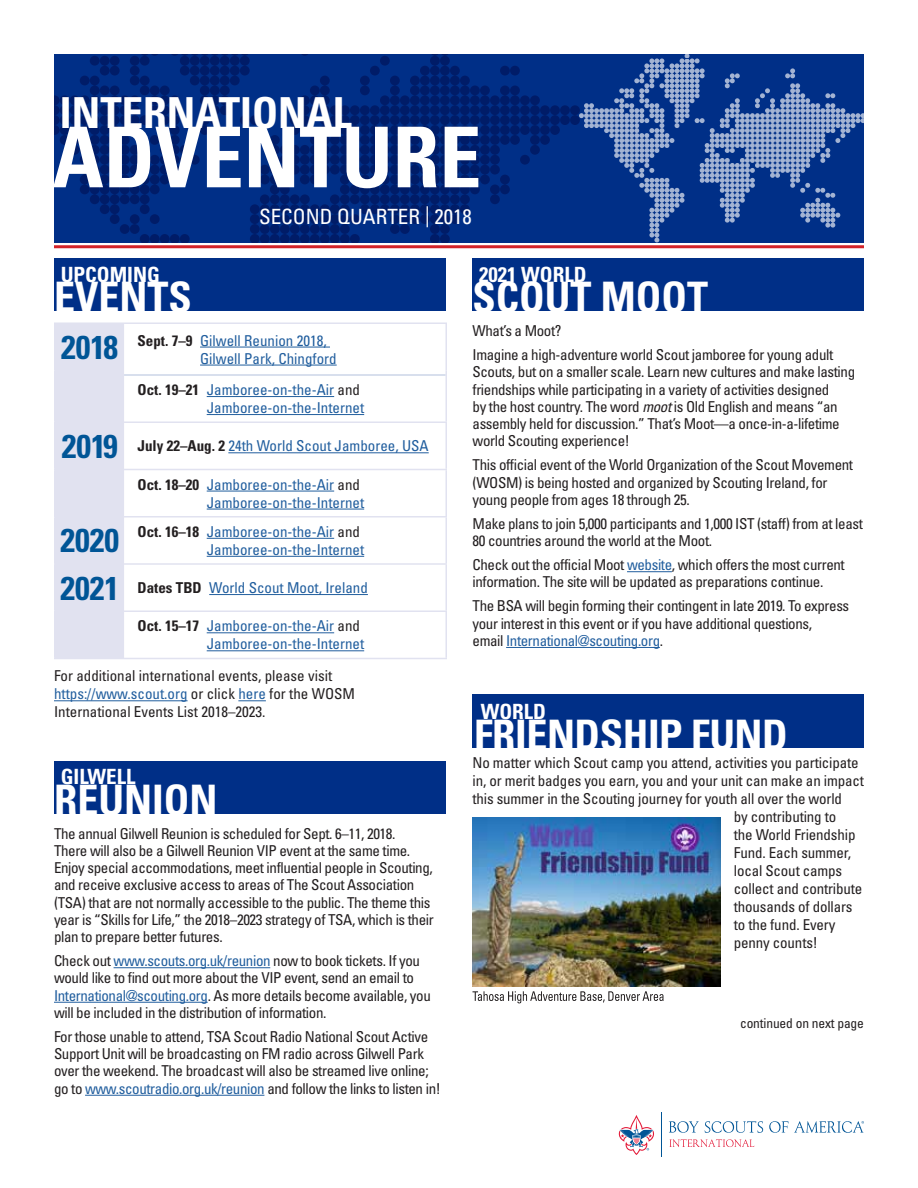
<style>
.page{position:relative;width:918px;height:1188px;background:#fff}
.page>*{position:absolute;margin:0;border:0;box-sizing:border-box;transform-origin:0 0}
.t1{font:700 condensed 83.85px "Univers LT Std";color:#fff}
.t2{font:700 condensed 42.75px "Univers LT Std";color:#fff}
.t3{font:700 condensed 42px "Univers LT Std";color:#fff}
.t4{font:700 condensed 33px "Univers LT Std";color:#005596}
.t5{font:condensed 21px "Univers LT Std";color:#fff}
.t6{font:700 condensed 21px "Univers LT Std";color:#fff}
.t7{font:condensed 15px/17.2px "Univers LT Std";letter-spacing:-.025em;color:#231f20}
.t8{font:condensed 15px/18px "Univers LT Std";color:#215e9e;text-align:right}
.t9{font:condensed 15px/18px "Univers LT Std";color:#231f20}
.t10{font:condensed 13.5px "Univers LT Std";letter-spacing:-.01em;color:#231f20}
.s1{font-weight:700;font-size:33px;color:#005596}
.s2{font-weight:700;color:#231f20}
.s3{color:#231f20}
.s4{color:#215e9e}
.s5{font-style:italic}
</style>
<div class="page">
<hr style="left:54px;top:245px;width:810px;height:3px;background:#d2232a">
<div style="left:54px;top:258px;width:392px;height:53px;background:#002f87"></div>
<div style="left:473px;top:694px;width:391px;height:54px;background:#002f87"></div>
<svg style="left:54px;top:54px;width:525px;height:189px;background:#00277a"></svg>
<svg style="left:579px;top:54px;width:285px;height:189px;background:#29509a"></svg>
<hr style="left:54px;top:700px;width:134px;height:1px;background:#215e9e">
<svg style="left:238px;top:700px;width:28px;height:1px"></svg>
<hr style="left:54px;top:322px;width:70px;height:2px;background:#e1e2f0">
<div style="left:54px;top:324px;width:70px;height:334px;background:#e1e2f0"></div>
<hr style="left:54px;top:375px;width:2px;height:47px;background:#e1e2f0">
<hr style="left:54px;top:422px;width:70px;height:1px;background:#e1e2f0">
<hr style="left:54px;top:423px;width:2px;height:46px;background:#e1e2f0">
<hr style="left:54px;top:469px;width:70px;height:1px;background:#e1e2f0">
<hr style="left:54px;top:470px;width:2px;height:46px;background:#e1e2f0">
<hr style="left:54px;top:516px;width:70px;height:2px;background:#e1e2f0">
<hr style="left:54px;top:518px;width:2px;height:45px;background:#e1e2f0">
<hr style="left:54px;top:563px;width:70px;height:2px;background:#e1e2f0">
<hr style="left:54px;top:565px;width:2px;height:45px;background:#e1e2f0">
<hr style="left:54px;top:610px;width:70px;height:2px;background:#e1e2f0">
<hr style="left:54px;top:612px;width:2px;height:46px;background:#e1e2f0">
<hr style="left:54px;top:658px;width:70px;height:1px;background:#e1e2f0">
<hr style="left:124px;top:322px;width:323px;height:2px;background:#e1e2f0">
<hr style="left:446px;top:324px;width:1px;height:46px;background:#e1e2f0">
<hr style="left:446px;top:375px;width:1px;height:47px;background:#e1e2f0">
<hr style="left:124px;top:422px;width:323px;height:1px;background:#e1e2f0">
<hr style="left:446px;top:423px;width:1px;height:46px;background:#e1e2f0">
<hr style="left:124px;top:469px;width:323px;height:1px;background:#e1e2f0">
<hr style="left:446px;top:470px;width:1px;height:46px;background:#e1e2f0">
<hr style="left:124px;top:516px;width:323px;height:2px;background:#e1e2f0">
<hr style="left:446px;top:518px;width:1px;height:45px;background:#e1e2f0">
<hr style="left:124px;top:563px;width:323px;height:2px;background:#e1e2f0">
<hr style="left:446px;top:565px;width:1px;height:45px;background:#e1e2f0">
<hr style="left:124px;top:610px;width:323px;height:2px;background:#e1e2f0">
<hr style="left:446px;top:612px;width:1px;height:46px;background:#e1e2f0">
<hr style="left:124px;top:658px;width:323px;height:1px;background:#e1e2f0">
<hr style="left:124px;top:374px;width:322px;height:2px;background:#ccd5e8">
<hr style="left:200px;top:347px;width:130px;height:1px;background:#215e9e">
<hr style="left:200px;top:365px;width:137px;height:1px;background:#215e9e">
<hr style="left:207px;top:396px;width:127px;height:1px;background:#215e9e">
<hr style="left:207px;top:414px;width:157px;height:1px;background:#215e9e">
<hr style="left:228px;top:452px;width:201px;height:1px;background:#215e9e">
<hr style="left:207px;top:491px;width:127px;height:1px;background:#215e9e">
<hr style="left:207px;top:509px;width:157px;height:1px;background:#215e9e">
<hr style="left:207px;top:538px;width:127px;height:1px;background:#215e9e">
<hr style="left:207px;top:556px;width:157px;height:1px;background:#215e9e">
<hr style="left:209px;top:594px;width:159px;height:1px;background:#215e9e">
<hr style="left:207px;top:632px;width:127px;height:1px;background:#215e9e">
<hr style="left:207px;top:650px;width:157px;height:1px;background:#215e9e">
<div style="left:54px;top:761px;width:392px;height:53px;background:#002f87"></div>
<div style="left:473px;top:258px;width:391px;height:53px;background:#002f87"></div>
<hr style="left:114px;top:967px;width:156px;height:1px;background:#215e9e">
<hr style="left:54px;top:1002px;width:154px;height:1px;background:#215e9e">
<hr style="left:85px;top:1095px;width:179px;height:1px;background:#215e9e">
<hr style="left:627px;top:571px;width:45px;height:1px;background:#215e9e">
<hr style="left:506px;top:647px;width:154px;height:1px;background:#215e9e">
<svg style="left:670px;top:1139px;width:84px;height:8px"></svg>
<hr style="left:661px;top:1112px;width:1px;height:45px;background:#005596">
<svg style="left:669px;top:1121px;width:30px;height:12px"></svg>
<svg style="left:705px;top:1121px;width:58px;height:12px"></svg>
<svg style="left:769px;top:1121px;width:19px;height:12px"></svg>
<svg style="left:619px;top:1115px;width:35px;height:40px"></svg>
<svg style="left:794px;top:1121px;width:70px;height:12px"></svg>
<svg style="left:472px;top:991px;width:192px;height:12px"></svg>
<img style="left:473px;top:817px;width:247px;height:170px">
<h2 class="t2" style="left:60px;top:86px;width:293px">INTERNATIONAL</h2>
<h1 class="t1" style="left:52px;top:106px;width:430px">ADVENTURE</h1>
<h3 class="t6" style="left:61px;top:261px;width:101px">UPCOMING</h3>
<h3 class="t3" style="left:54px;top:271px;width:139px">EVENTS</h3>
<h3 class="t5" style="left:259px;top:203px;width:214px">SECOND QUARTER | 2018</h3>
<h3 class="t5" style="left:347px;top:201px;width:131px">OCTOBER 2016</h3>
<h3 class="t6" style="left:479px;top:261px;width:109px">2021 WORLD</h3>
<h3 class="t3" style="left:473px;top:271px;width:237px">SCOUT MOOT</h3>
<p class="t8" style="left:200px;top:331px;width:138px;text-align:left;text-indent:-139px"><span class="s1">2018</span> <span class="s2">Sept. 7–9</span> Gilwell Reunion 2018,<br>Gilwell Park, Chingford</p>
<p class="t8" style="left:138px;top:381px;width:228px"><span class="s2">Oct. 19–21</span> Jamboree-on-the-Air <span class="s3">and<br></span>Jamboree-on-the-Internet</p>
<p class="t8" style="left:62px;top:437px;width:368px"><span class="s1">2019</span> <span class="s2">July 22–Aug. 2</span> 24th World Scout Jamboree, USA</p>
<p class="t8" style="left:138px;top:475px;width:228px"><span class="s2">Oct. 18–20</span> Jamboree-on-the-Air <span class="s3">and<br></span>Jamboree-on-the-Internet</p>
<h3 class="t4" style="left:60px;top:520px;width:60px">2020</h3>
<p class="t8" style="left:138px;top:522px;width:228px"><span class="s2">Oct. 16–18</span> Jamboree-on-the-Air <span class="s3">and<br></span>Jamboree-on-the-Internet</p>
<p class="t8" style="left:60px;top:579px;width:309px"><span class="s1">2021</span> <span class="s2">Dates TBD</span> World Scout Moot, Ireland</p>
<p class="t8" style="left:138px;top:617px;width:228px"><span class="s2">Oct. 15–17</span> Jamboree-on-the-Air <span class="s3">and<br></span>Jamboree-on-the-Internet</p>
<p class="t9" style="left:54px;top:667px;width:303px">For additional international events, please visit <span class="s4">https://www.scout.org</span> or click <span class="s4">here</span> for the WOSM<br>International Events List 2018–2023.</p>
<h3 class="t6" style="left:61px;top:764px;width:76px">GILWELL</h3>
<h3 class="t3" style="left:54px;top:774px;width:165px">REUNION</h3>
<p class="t7" style="left:54px;top:825px;width:381px">The annual Gilwell Reunion is scheduled for Sept. 6–11, 2018.<br>There will also be a Gilwell Reunion VIP event at the same time.<br>Enjoy special accommodations, meet influential people in Scouting, and receive exclusive access to areas of The Scout Association (TSA) that are not normally accessible to the public. The theme this year is “Skills for Life,” the 2018–2023 strategy of TSA, which is their plan to prepare better futures.</p>
<p class="t7" style="left:54px;top:952px;width:378px">Check out <span class="s4">www.scouts.org.uk/reunion</span> now to book tickets. If you would like to find out more about the VIP event, send an email to <span class="s4">International@scouting.org</span>. As more details become available, you will be included in the distribution of information.</p>
<p class="t7" style="left:54px;top:1028px;width:388px">For those unable to attend, TSA Scout Radio National Scout Active Support Unit will be broadcasting on FM radio across Gilwell Park over the weekend. The broadcast will also be streamed live online; go to <span class="s4">www.scoutradio.org.uk/reunion</span> and follow the links to listen in!</p>
<p class="t7" style="left:473px;top:319px;width:362px;line-height:24px">What’s a Moot?<br>Imagine a high-adventure world Scout jamboree for young adult</p>
<p class="t7" style="left:473px;top:363px;width:384px">Scouts, but on a smaller scale. Learn new cultures and make lasting friendships while participating in a variety of activities designed<br>by the host country. The word <span class="s5">moot</span> is Old English and means “an assembly held for discussion.” That’s Moot—a once-in-a-lifetime world Scouting experience!</p>
<p class="t7" style="left:473px;top:456px;width:382px">This official event of the World Organization of the Scout Movement (WOSM) is being hosted and organized by Scouting Ireland, for young people from ages 18 through 25.</p>
<p class="t7" style="left:473px;top:515px;width:392px">Make plans to join 5,000 participants and 1,000 IST (staff) from at least<br>80 countries around the world at the Moot.</p>
<p class="t7" style="left:473px;top:556px;width:374px">Check out the official Moot <span class="s4">website</span>, which offers the most current information. The site will be updated as preparations continue.</p>
<p class="t7" style="left:473px;top:597px;width:378px">The BSA will begin forming their contingent in late 2019. To express your interest in this event or if you have additional questions,<br>email <span class="s4">International@scouting.org</span>.</p>
<h3 class="t6" style="left:481px;top:699px;width:67px">WORLD</h3>
<h3 class="t3" style="left:474px;top:709px;width:315px">FRIENDSHIP FUND</h3>
<p class="t7" style="left:473px;top:754px;width:388px">No matter which Scout camp you attend, activities you participate</p>
<p class="t7" style="left:473px;top:772px;width:393px">in, or merit badges you earn, you and your unit can make an impact</p>
<p class="t7" style="left:473px;top:790px;width:371px">this summer in the Scouting journey for youth all over the world</p>
<p class="t7" style="left:734px;top:808px;width:104px">by contributing to</p>
<p class="t7" style="left:734px;top:826px;width:123px">the World Friendship</p>
<p class="t7" style="left:734px;top:844px;width:119px">Fund. Each summer,</p>
<p class="t7" style="left:734px;top:862px;width:110px">local Scout camps</p>
<p class="t7" style="left:734px;top:880px;width:130px">collect and contribute</p>
<p class="t7" style="left:734px;top:898px;width:120px">thousands of dollars</p>
<p class="t7" style="left:734px;top:916px;width:103px">to the fund. Every</p>
<p class="t7" style="left:734px;top:934px;width:86px">penny counts!</p>
<p class="t10" style="left:740px;top:1015px;width:125px">continued on next page</p>
</div>
